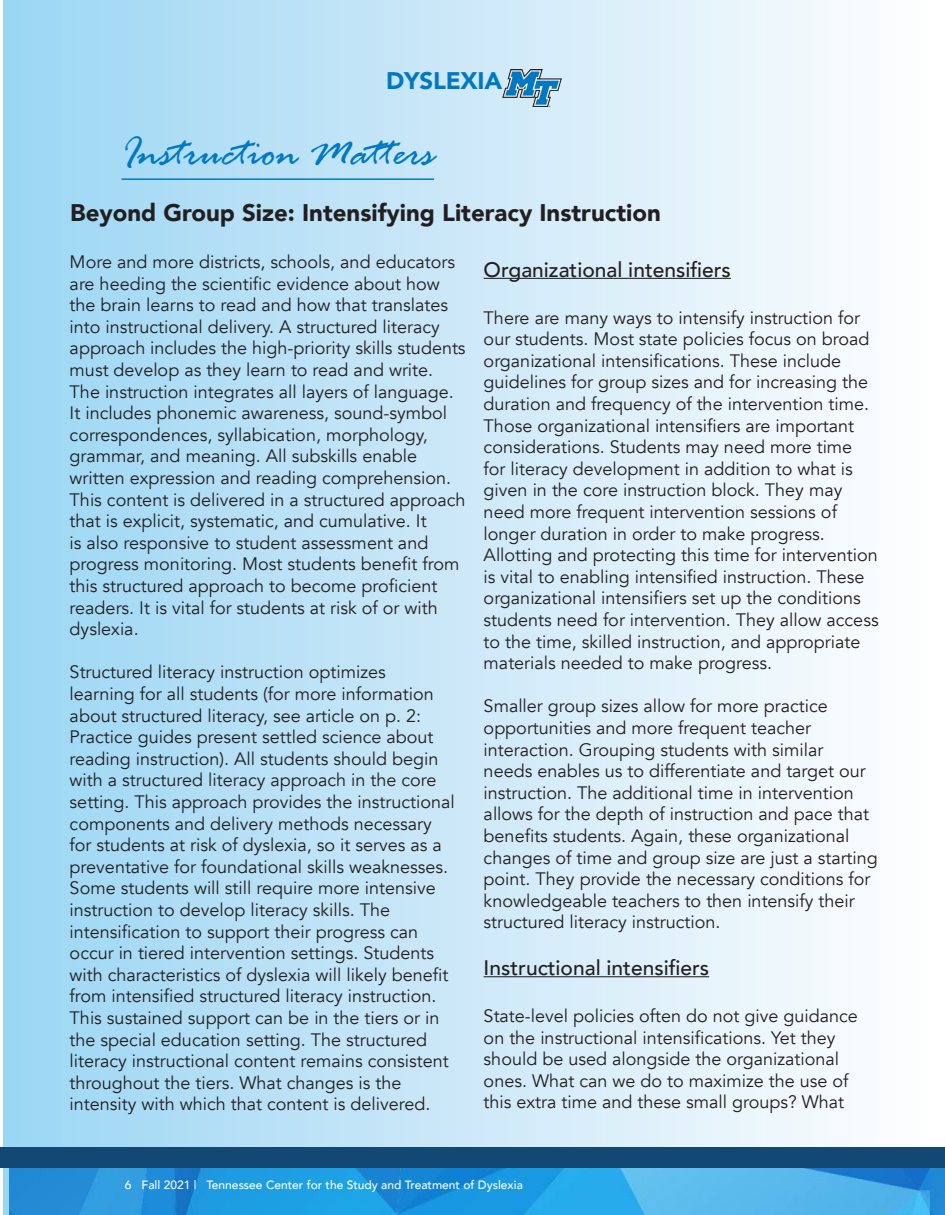
<style>
.page{position:relative;width:945px;height:1215px;background:#fff}
.page>*{position:absolute;margin:0;border:0;box-sizing:border-box;transform-origin:0 0}
.t1{font:italic 43.5px "Rage";color:#0079c2}
.t2{font:900 24px "Avenir";color:#231f20}
.t3{font:900 24px "Avenir";letter-spacing:-.01em;color:#0079c2}
.t4{font:500 21px "Avenir";color:#231f20}
.t5{font:18px/21.6px "Avenir";color:#231f20}
.t6{font:500 12px "Avenir";color:#fff}
</style>
<div class="page">
<div style="left:4px;top:0;width:929px;height:1215px;background:linear-gradient(to right,#9bd5f3,#fffdfe)"></div>
<img style="left:10px;top:1168px;width:920px;height:47px">
<img style="left:502px;top:69px;width:59px;height:37px">
<div style="left:0;top:1148px;width:932px;height:20px;background:#144874"></div>
<img style="left:930px;top:1168px;width:15px;height:47px">
<div style="left:930px;top:1148px;width:15px;height:20px;background:#144874"></div>
<hr style="left:122px;top:178px;width:312px;height:2px;background:#0079c2">
<hr style="left:484px;top:278px;width:247px;height:1px;background:#231f20">
<hr style="left:484px;top:976px;width:225px;height:1px;background:#231f20">
<p class="t3" style="left:386px;top:60px;width:118px">DYSLEXIA</p>
<p class="t1" style="left:122px;top:129px;width:314px">Instruction Matters</p>
<p class="t2" style="left:70px;top:192px;width:592px">Beyond Group Size: Intensifying Literacy Instruction</p>
<p class="t5" style="left:70px;top:251px;width:398px">More and more districts, schools, and educators are heeding the scientific evidence about how the brain learns to read and how that translates into instructional delivery. A structured literacy approach includes the high-priority skills students must develop as they learn to read and write.<br>The instruction integrates all layers of language.<br>It includes phonemic awareness, sound-symbol correspondences, syllabication, morphology, grammar, and meaning. All subskills enable written expression and reading comprehension.<br>This content is delivered in a structured approach that is explicit, systematic, and cumulative. It<br>is also responsive to student assessment and progress monitoring. Most students benefit from this structured approach to become proficient readers. It is vital for students at risk of or with dyslexia.</p>
<p class="t5" style="left:70px;top:662px;width:387px">Structured literacy instruction optimizes learning for all students (for more information about structured literacy, see article on p. 2:<br>Practice guides present settled science about reading instruction). All students should begin with a structured literacy approach in the core setting. This approach provides the instructional components and delivery methods necessary for students at risk of dyslexia, so it serves as a preventative for foundational skills weaknesses.<br>Some students will still require more intensive instruction to develop literacy skills. The intensification to support their progress can occur in tiered intervention settings. Students with characteristics of dyslexia will likely benefit from intensified structured literacy instruction.<br>This sustained support can be in the tiers or in the special education setting. The structured literacy instructional content remains consistent throughout the tiers. What changes is the intensity with which that content is delivered.</p>
<p class="t4" style="left:484px;top:251px;width:249px">Organizational intensifiers</p>
<p class="t5" style="left:484px;top:307px;width:397px">There are many ways to intensify instruction for our students. Most state policies focus on broad organizational intensifications. These include guidelines for group sizes and for increasing the duration and frequency of the intervention time.<br>Those organizational intensifiers are important considerations. Students may need more time for literacy development in addition to what is given in the core instruction block. They may need more frequent intervention sessions of longer duration in order to make progress.<br>Allotting and protecting this time for intervention is vital to enabling intensified instruction. These organizational intensifiers set up the conditions students need for intervention. They allow access to the time, skilled instruction, and appropriate materials needed to make progress.</p>
<p class="t5" style="left:484px;top:696px;width:396px">Smaller group sizes allow for more practice opportunities and more frequent teacher interaction. Grouping students with similar<br>needs enables us to differentiate and target our instruction. The additional time in intervention allows for the depth of instruction and pace that benefits students. Again, these organizational changes of time and group size are just a starting point. They provide the necessary conditions for knowledgeable teachers to then intensify their structured literacy instruction.</p>
<p class="t4" style="left:484px;top:950px;width:227px">Instructional intensifiers</p>
<p class="t5" style="left:484px;top:1005px;width:376px">State-level policies often do not give guidance on the instructional intensifications. Yet they should be used alongside the organizational ones. What can we do to maximize the use of this extra time and these small groups? What</p>
<p class="t6" style="left:125px;top:1175px;width:400px">6 Fall 2021 | Tennessee Center for the Study and Treatment of Dyslexia</p>
</div>
